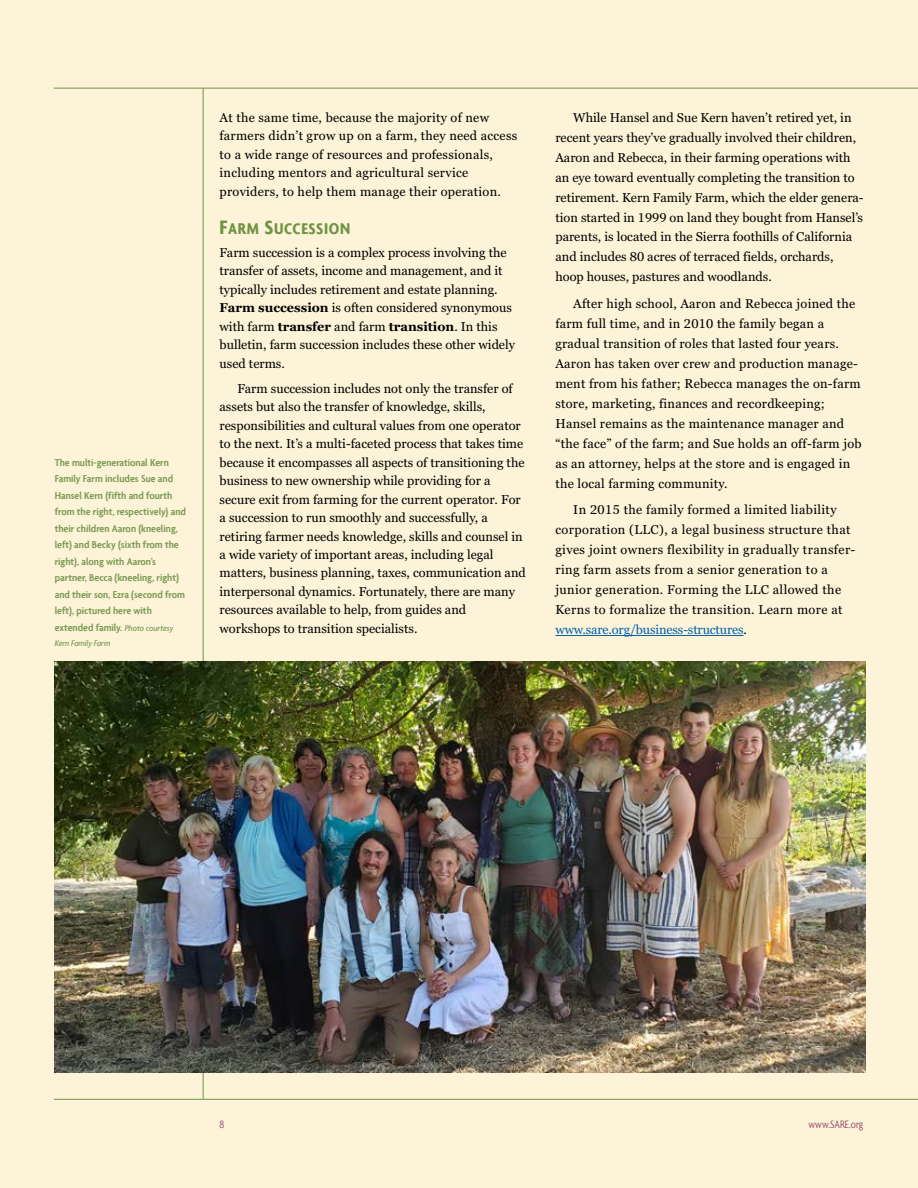
<style>
.page{position:relative;width:918px;height:1188px;background:#fcf3d8}
.page>*{position:absolute;margin:0;border:0;box-sizing:border-box;transform-origin:0 0}
.t1{font:16.8px "Agenda Bold Condensed SC800";letter-spacing:.035em;color:#709345;scale:1.05 1}
.t2{font:12.75px/18.5px "Georgia Pro";color:#000}
.t3{font:12.75px/20px "Georgia Pro";letter-spacing:.02em;color:#000}
.t4{font:12.75px/20px "Georgia Pro";letter-spacing:.03em;color:#000}
.t5{font:300 condensed 11.55px "Agenda";color:#883760}
.t6{font:600 condensed 10.8px/16.5px "Agenda";color:#7c9c55;scale:1.1 1}
.t7{font:italic 500 condensed 9px "Agenda";color:#7c9c55;scale:1.06 1}
.s1{font-weight:500;font-style:italic;font-size:9px}
.s2{font-size:21px}
.s3{font-weight:700}
.s4{color:#0061af}
</style>
<div class="page">
<hr style="left:203px;top:88px;width:1px;height:1011px;background:#709345">
<hr style="left:54px;top:1099px;width:864px;height:1px;background:#709345">
<hr style="left:54px;top:88px;width:864px;height:1px;background:#709345">
<hr style="left:555px;top:635px;width:189px;height:1px;background:#0061af">
<img style="left:55px;top:661px;width:810px;height:412px">
<p class="t6" style="left:55px;top:454px;width:121px">The multi-generational Kern<br>Family Farm includes Sue and<br>Hansel Kern (fifth and fourth from the right, respectively) and their children Aaron (kneeling, left) and Becky (sixth from the right), along with Aaron’s partner, Becca (kneeling, right) and their son, Ezra (second from left), pictured here with extended family. <span class="s1">Photo courtesy</span></p>
<p class="t7" style="left:55px;top:638px;width:54px">Kern Family Farm</p>
<p class="t3" style="left:220px;top:109px;width:299px;line-height:18.5px">At the same time, because the majority of new farmers didn’t grow up on a farm, they need access to a wide range of resources and professionals, including mentors and agricultural service providers, to help them manage their operation.</p>
<h1 class="t1" style="left:220px;top:218px;width:126px"><span class="s2">F</span>ARM <span class="s2">S</span>UCCESSION</h1>
<p class="t2" style="left:220px;top:244px;width:297px">Farm succession is a complex process involving the transfer of assets, income and management, and it typically includes retirement and estate planning.<br><span class="s3">Farm succession</span> is often considered synonymous with farm <span class="s3">transfer</span> and farm <span class="s3">transition</span>. In this bulletin, farm succession includes these other widely used terms.</p>
<p class="t2" style="left:220px;top:380px;width:308px;text-indent:18px">Farm succession includes not only the transfer of assets but also the transfer of knowledge, skills, responsibilities and cultural values from one operator to the next. It’s a multi-faceted process that takes time because it encompasses all aspects of transitioning the business to new ownership while providing for a secure exit from farming for the current operator. For a succession to run smoothly and successfully, a retiring farmer needs knowledge, skills and counsel in a wide variety of important areas, including legal matters, business planning, taxes, communication and interpersonal dynamics. Fortunately, there are many resources available to help, from guides and workshops to transition specialists.</p>
<p class="t2" style="left:555px;top:108px;width:310px;line-height:20px;text-indent:18px">While Hansel and Sue Kern haven’t retired yet, in recent years they’ve gradually involved their children, Aaron and Rebecca, in their farming operations with an eye toward eventually completing the transition to retirement. Kern Family Farm, which the elder genera&shy;tion started in 1999 on land they bought from Hansel’s parents, is located in the Sierra foothills of California and includes 80 acres of terraced fields, orchards, hoop houses, pastures and woodlands.</p>
<p class="t3" style="left:555px;top:294px;width:308px;text-indent:18px">After high school, Aaron and Rebecca joined the farm full time, and in 2010 the family began a gradual transition of roles that lasted four years.<br>Aaron has taken over crew and production manage&shy;ment from his father; Rebecca manages the on-farm store, marketing, finances and recordkeeping; Hansel remains as the maintenance manager and “the face” of the farm; and Sue holds an off-farm job as an attorney, helps at the store and is engaged in the local farming community.</p>
<p class="t4" style="left:555px;top:500px;width:302px;text-indent:18px">In 2015 the family formed a limited liability corporation (LLC), a legal business structure that gives joint owners flexibility in gradually transfer&shy;ring farm assets from a senior generation to a junior generation. Forming the LLC allowed the Kerns to formalize the transition. Learn more at <span class="s4">www.sare.org/business-structures</span>.</p>
<p class="t5" style="left:220px;top:1118px;width:6px">8</p>
<p class="t5" style="left:809px;top:1118px;width:56px">www.SARE.org</p>
</div>
